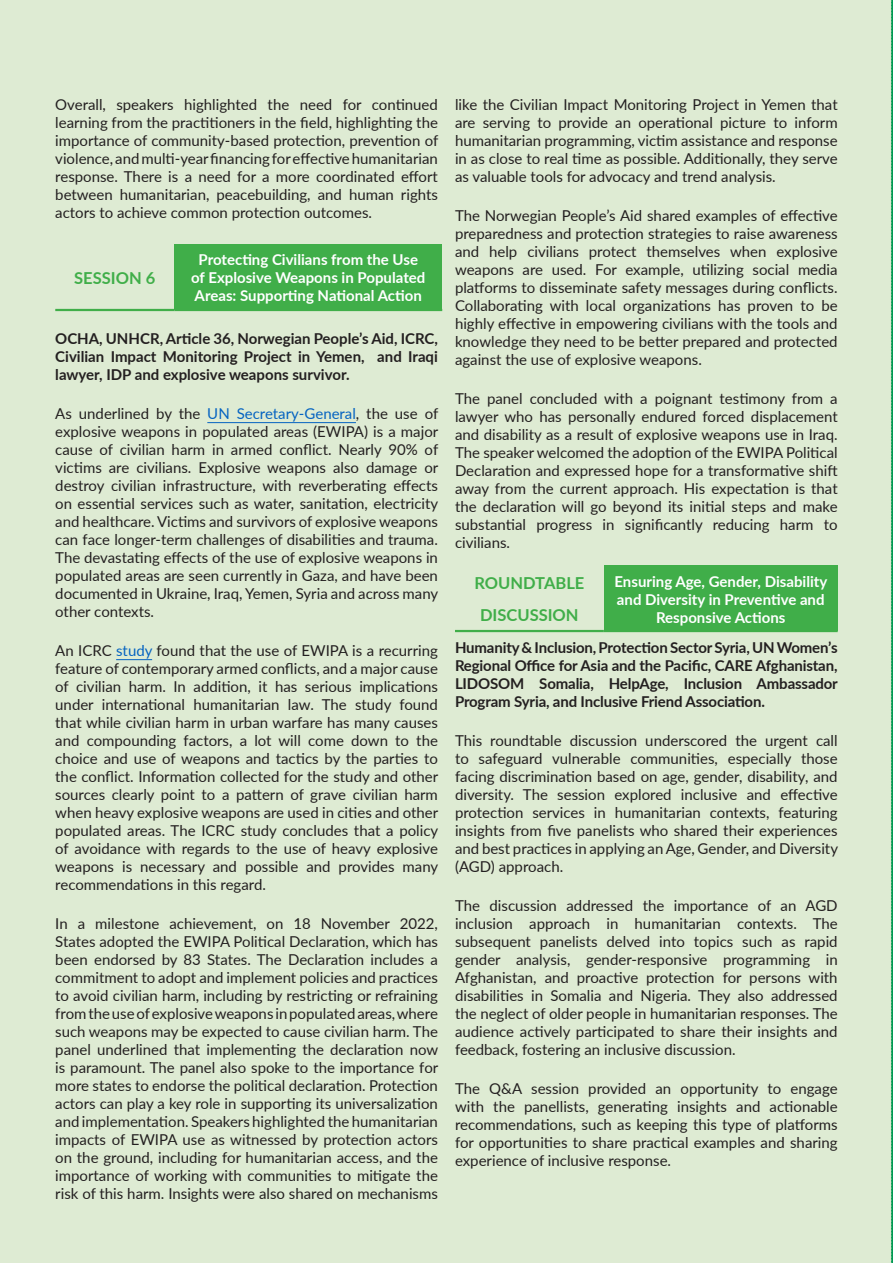
<style>
.page{position:relative;width:893px;height:1263px;background:#fff}
.page>*{position:absolute;margin:0;border:0;box-sizing:border-box;transform-origin:0 0}
.t1{font:700 16.5px "Lato";color:#40ae49}
.t2{font:15px/18px "Lato";color:#231f20;text-align:justify}
.t3{font:700 15px/18px "Lato";letter-spacing:-.01em;color:#231f20;text-align:justify}
.t4{font:700 15px/18px "Lato";color:#fff;text-align:center}
.s1{color:#0563c1}
</style>
<div class="page">
<div style="left:0;top:0;width:892px;height:1263px;background:#deebd3"></div>
<svg style="left:891px;top:0;width:2px;height:1263px;background:#18a160"></svg>
<hr style="left:207px;top:422px;width:149px;height:1px;background:#0563c1">
<hr style="left:116px;top:659px;width:36px;height:1px;background:#0563c1">
<div style="left:174px;top:245px;width:268px;height:65px;background:#40ae49"></div>
<hr style="left:55px;top:309px;width:119px;height:2px;background:#40ae49">
<hr style="left:174px;top:309px;width:268px;height:2px;background:#40ae49">
<div style="left:604px;top:566px;width:234px;height:65px;background:#40ae49"></div>
<hr style="left:455px;top:630px;width:149px;height:2px;background:#40ae49">
<hr style="left:604px;top:630px;width:234px;height:2px;background:#40ae49">
<p class="t2" style="left:55px;top:95px;width:384px">Overall, speakers highlighted the need for continued learning from the practitioners in the field, highlighting the importance of community-based protection, prevention of violence, and multi-year financing for effective humanitarian response. There is a need for a more coordinated effort between humanitarian, peacebuilding, and human rights actors to achieve common protection outcomes.</p>
<p class="t4" style="left:191px;top:250px;width:236px">Protecting Civilians from the Use of Explosive Weapons in Populated<br>Areas: Supporting National Action</p>
<p class="t3" style="left:55px;top:329px;width:384px">OCHA, UNHCR, Article 36, Norwegian People’s Aid, ICRC, Civilian Impact Monitoring Project in Yemen, and Iraqi lawyer, IDP and explosive weapons survivor.</p>
<p class="t2" style="left:55px;top:404px;width:385px">As underlined by the <span class="s1">UN Secretary-General</span>, the use of explosive weapons in populated areas (EWIPA) is a major cause of civilian harm in armed conflict. Nearly 90% of victims are civilians. Explosive weapons also damage or destroy civilian infrastructure, with reverberating effects on essential services such as water, sanitation, electricity and healthcare. Victims and survivors of explosive weapons can face longer-term challenges of disabilities and trauma.<br>The devastating effects of the use of explosive weapons in populated areas are seen currently in Gaza, and have been documented in Ukraine, Iraq, Yemen, Syria and across many other contexts.</p>
<p class="t2" style="left:55px;top:641px;width:385px">An ICRC <span class="s1">study</span> found that the use of EWIPA is a recurring feature of contemporary armed conflicts, and a major cause of civilian harm. In addition, it has serious implications under international humanitarian law. The study found that while civilian harm in urban warfare has many causes and compounding factors, a lot will come down to the choice and use of weapons and tactics by the parties to the conflict. Information collected for the study and other sources clearly point to a pattern of grave civilian harm when heavy explosive weapons are used in cities and other populated areas. The ICRC study concludes that a policy of avoidance with regards to the use of heavy explosive weapons is necessary and possible and provides many recommendations in this regard.</p>
<p class="t2" style="left:55px;top:914px;width:384px">In a milestone achievement, on 18 November 2022, States adopted the EWIPA Political Declaration, which has been endorsed by 83 States. The Declaration includes a commitment to adopt and implement policies and practices to avoid civilian harm, including by restricting or refraining from the use of explosive weapons in populated areas, where such weapons may be expected to cause civilian harm. The panel underlined that implementing the declaration now is paramount. The panel also spoke to the importance for more states to endorse the political declaration. Protection actors can play a key role in supporting its universalization and implementation. Speakers highlighted the humanitarian impacts of EWIPA use as witnessed by protection actors on the ground, including for humanitarian access, and the importance of working with communities to mitigate the risk of this harm. Insights were also shared on mechanisms</p>
<p class="t1" style="left:74px;top:266px;width:83px">SESSION 6</p>
<p class="t2" style="left:455px;top:95px;width:384px">like the Civilian Impact Monitoring Project in Yemen that are serving to provide an operational picture to inform humanitarian programming, victim assistance and response in as close to real time as possible. Additionally, they serve as valuable tools for advocacy and trend analysis.</p>
<p class="t2" style="left:455px;top:206px;width:384px">The Norwegian People’s Aid shared examples of effective preparedness and protection strategies to raise awareness and help civilians protect themselves when explosive weapons are used. For example, utilizing social media platforms to disseminate safety messages during conflicts.<br>Collaborating with local organizations has proven to be highly effective in empowering civilians with the tools and knowledge they need to be better prepared and protected against the use of explosive weapons.</p>
<p class="t2" style="left:455px;top:389px;width:384px">The panel concluded with a poignant testimony from a lawyer who has personally endured forced displacement and disability as a result of explosive weapons use in Iraq.<br>The speaker welcomed the adoption of the EWIPA Political Declaration and expressed hope for a transformative shift away from the current approach. His expectation is that the declaration will go beyond its initial steps and make substantial progress in significantly reducing harm to civilians.</p>
<p class="t1" style="left:474px;top:571px;width:111px">ROUNDTABLE</p>
<p class="t1" style="left:480px;top:603px;width:100px">DISCUSSION</p>
<p class="t4" style="left:614px;top:571px;width:214px">Ensuring Age, Gender, Disability and Diversity in Preventive and<br>Responsive Actions</p>
<p class="t3" style="left:455px;top:638px;width:384px">Humanity &amp; Inclusion, Protection Sector Syria, UN Women’s Regional Office for Asia and the Pacific, CARE Afghanistan, LIDOSOM Somalia, HelpAge, Inclusion Ambassador Program Syria, and Inclusive Friend Association.</p>
<p class="t2" style="left:455px;top:731px;width:385px">This roundtable discussion underscored the urgent call to safeguard vulnerable communities, especially those facing discrimination based on age, gender, disability, and diversity. The session explored inclusive and effective protection services in humanitarian contexts, featuring insights from five panelists who shared their experiences and best practices in applying an Age, Gender, and Diversity (AGD) approach.</p>
<p class="t2" style="left:455px;top:896px;width:384px">The discussion addressed the importance of an AGD inclusion approach in humanitarian contexts. The subsequent panelists delved into topics such as rapid gender analysis, gender-responsive programming in Afghanistan, and proactive protection for persons with disabilities in Somalia and Nigeria. They also addressed the neglect of older people in humanitarian responses. The audience actively participated to share their insights and feedback, fostering an inclusive discussion.</p>
<p class="t2" style="left:455px;top:1079px;width:384px">The Q&amp;A session provided an opportunity to engage with the panellists, generating insights and actionable recommendations, such as keeping this type of platforms for opportunities to share practical examples and sharing experience of inclusive response.</p>
</div>
